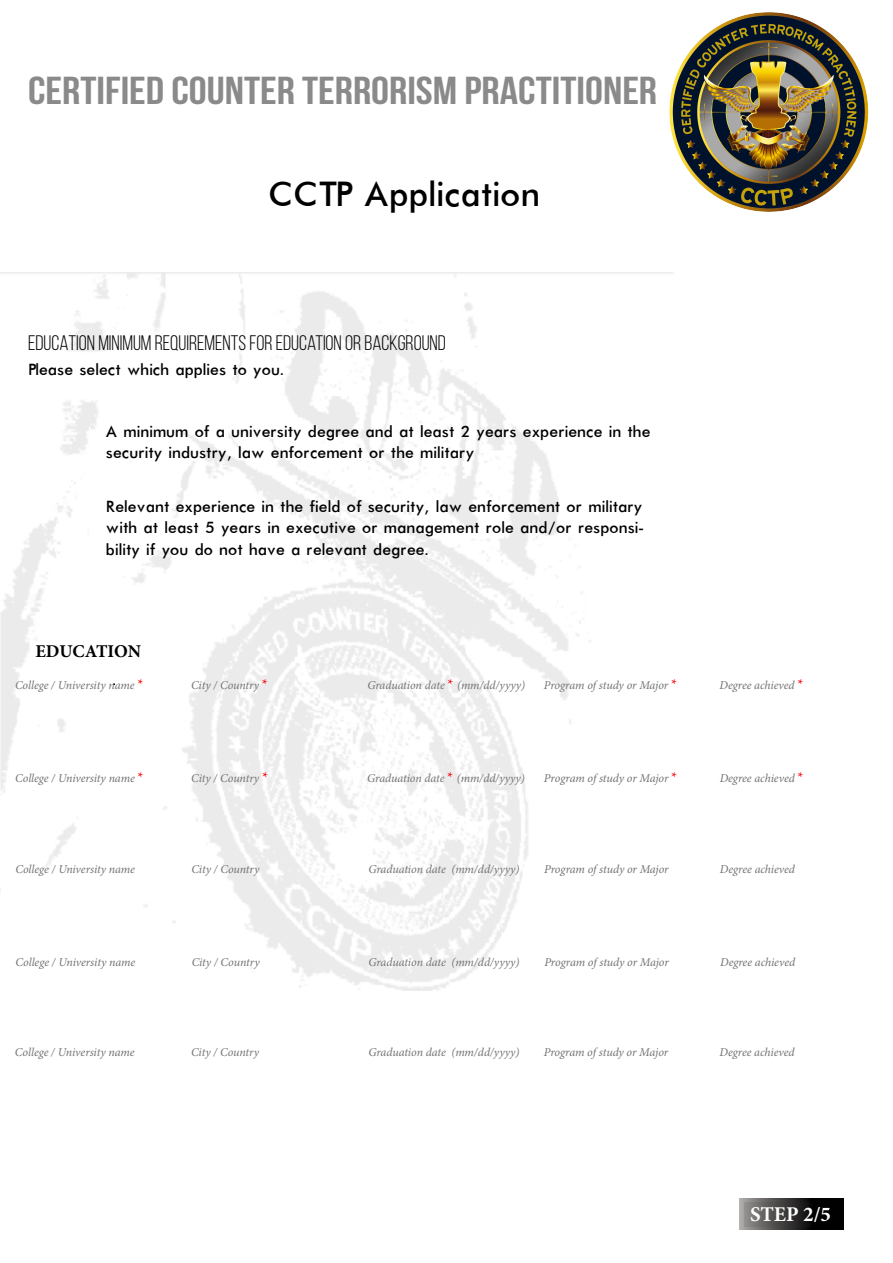
<style>
.page{position:relative;width:893px;height:1263px;background:#fff}
.page>*{position:absolute;margin:0;border:0;box-sizing:border-box;transform-origin:0 0}
.t1{font:700 39px "Bebas Neue";color:#8a8a8a;scale:1.16 1}
.t2{font:39px "Futura";color:#000}
.t3{font:21px "Bebas Neue";color:#000}
.t4{font:700 21px "Minion Pro";color:#fff}
.t5{font:18px/21.6px "Futura";color:#000}
.t6{font:700 18px "Minion Pro";letter-spacing:-.005em;color:#000}
.t7{font:italic 12px "Minion Pro";letter-spacing:-.01em;color:#737373}
.s1{font-style:normal;font-size:15px;color:#f00}
</style>
<div class="page">
<img style="left:0;top:272px;width:674px;height:719px">
<svg style="left:739px;top:1199px;width:104px;height:31px"></svg>
<svg style="left:740px;top:1199px;width:102px;height:30px"></svg>
<svg style="left:744px;top:1202px;width:94px;height:24px;background:#363535"></svg>
<img style="left:669px;top:12px;width:200px;height:200px">
<h1 class="t1" style="left:28px;top:69px;width:544px">CERTIFIED COUNTER TERRORISM PRACTITIONER</h1>
<h1 class="t2" style="left:268px;top:176px;width:273px">CCTP Application</h1>
<h2 class="t3" style="left:28px;top:332px;width:419px">EDUCATION MINIMUM REQUIREMENTS FOR EDUCATION OR BACKGROUND</h2>
<h3 class="t5" style="left:28px;top:359px;width:257px">Please select which applies to you.</h3>
<h3 class="t5" style="left:106px;top:421px;width:546px">A minimum of a university degree and at least 2 years’ experience in the security industry, law enforcement or the military</h3>
<h3 class="t5" style="left:106px;top:496px;width:539px;text-align:justify">Relevant experience in the field of security, law enforcement or military with at least 5 years in executive or management role and/or responsi&shy;bility if you do not have a relevant degree.</h3>
<h3 class="t6" style="left:35px;top:638px;width:107px">EDUCATION</h3>
<p class="t7" style="left:15px;top:677px;width:130px">College / University name <span class="s1">*</span></p>
<p class="t7" style="left:191px;top:677px;width:78px">City / Country <span class="s1">*</span></p>
<p class="t7" style="left:367px;top:677px;width:159px">Graduation date <span class="s1">*</span> (mm/dd/yyyy)</p>
<p class="t7" style="left:544px;top:677px;width:135px">Program of study or Major <span class="s1">*</span></p>
<p class="t7" style="left:719px;top:677px;width:85px">Degree achieved <span class="s1">*</span></p>
<p class="t7" style="left:15px;top:770px;width:130px">College / University name <span class="s1">*</span></p>
<p class="t7" style="left:191px;top:770px;width:78px">City / Country <span class="s1">*</span></p>
<p class="t7" style="left:544px;top:770px;width:135px">Program of study or Major <span class="s1">*</span></p>
<p class="t7" style="left:720px;top:770px;width:86px">Degree achieved <span class="s1">*</span></p>
<p class="t7" style="left:367px;top:770px;width:159px">Graduation date <span class="s1">*</span> (mm/dd/yyyy)</p>
<p class="t7" style="left:368px;top:861px;width:153px">Graduation date (mm/dd/yyyy)</p>
<p class="t7" style="left:15px;top:861px;width:121px">College / University name</p>
<p class="t7" style="left:192px;top:861px;width:69px">City / Country</p>
<p class="t7" style="left:544px;top:861px;width:126px">Program of study or Major</p>
<p class="t7" style="left:720px;top:861px;width:77px">Degree achieved</p>
<p class="t7" style="left:368px;top:954px;width:153px">Graduation date (mm/dd/yyyy)</p>
<p class="t7" style="left:16px;top:954px;width:121px">College / University name</p>
<p class="t7" style="left:192px;top:954px;width:69px">City / Country</p>
<p class="t7" style="left:544px;top:954px;width:126px">Program of study or Major</p>
<p class="t7" style="left:720px;top:954px;width:77px">Degree achieved</p>
<p class="t7" style="left:368px;top:1044px;width:153px">Graduation date (mm/dd/yyyy)</p>
<p class="t7" style="left:15px;top:1044px;width:121px">College / University name</p>
<p class="t7" style="left:191px;top:1044px;width:69px">City / Country</p>
<p class="t7" style="left:544px;top:1044px;width:126px">Program of study or Major</p>
<p class="t7" style="left:719px;top:1044px;width:77px">Degree achieved</p>
<h2 class="t4" style="left:750px;top:1200px;width:83px">STEP 2/5</h2>
</div>
